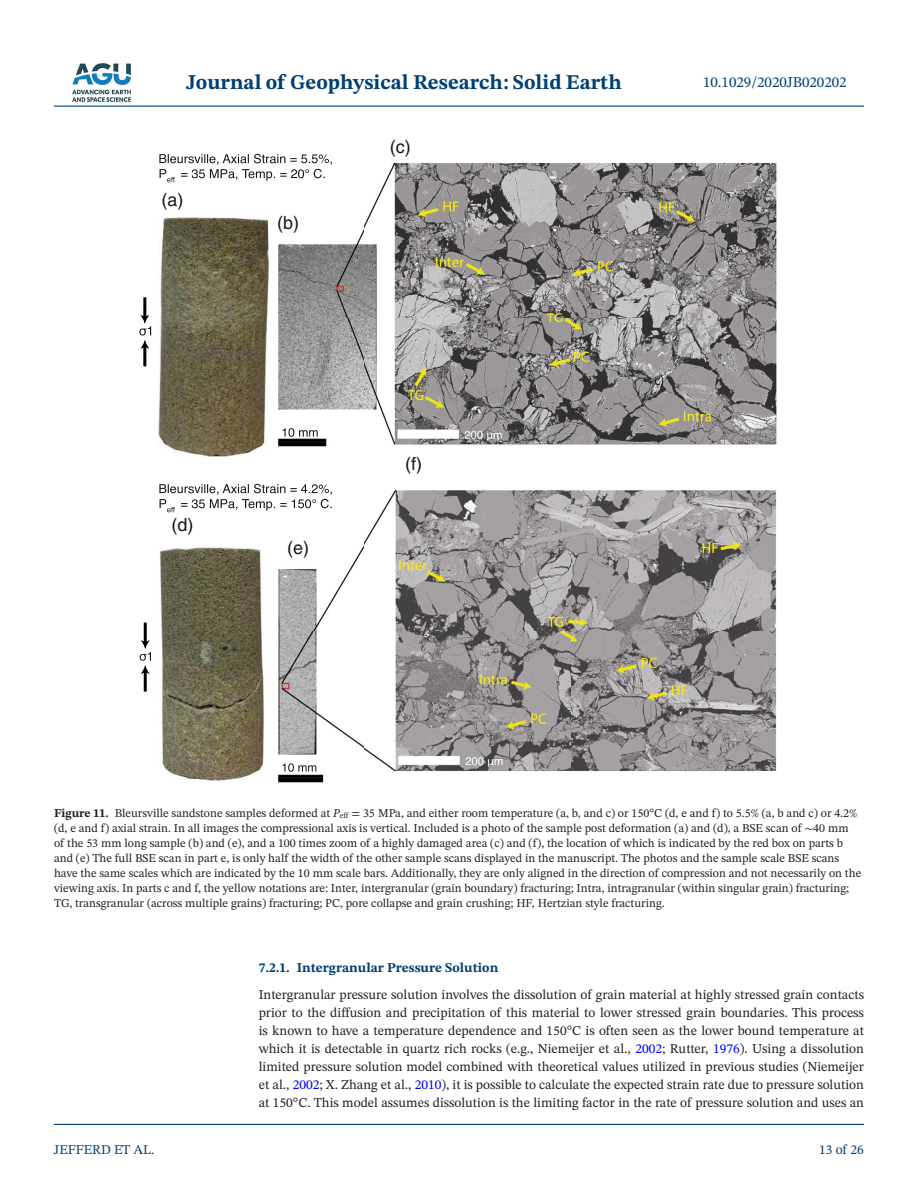
<style>
.page{position:relative;width:918px;height:1188px;background:#fff}
.page>*{position:absolute;margin:0;border:0;box-sizing:border-box;transform-origin:0 0}
.t1{font:700 21px "STIX Two Text";color:#004073}
.t2{font:18px "Helvetica";color:#181716}
.t3{font:15px "STIX Two Text";color:#004073}
.t4{font:13.5px/18px "STIX Two Text";color:#231f20;text-align:justify}
.t5{font:700 13.5px "STIX Two Text";color:#004073}
.t6{font:13.5px "STIX Two Text";color:#004073}
.t7{font:12px/15px "STIX Two Text";color:#231f20}
.s1{font-weight:700}
.s2{font-style:italic}
.s3{font-family:"STIX Two Math"}
.s4{color:#00f}
</style>
<div class="page">
<hr style="left:54px;top:106px;width:810px;height:1px;background:#004073">
<hr style="left:54px;top:1124px;width:810px;height:1px;background:#004073">
<img style="left:72px;top:63px;width:59px;height:39px">
<img style="left:159px;top:163px;width:618px;height:620px">
<svg style="left:655px;top:376px;width:8px;height:11px"></svg>
<svg style="left:282px;top:763px;width:34px;height:9px"></svg>
<svg style="left:283px;top:428px;width:35px;height:9px"></svg>
<hr style="left:143px;top:297px;width:3px;height:20px;background:#000">
<hr style="left:143px;top:346px;width:3px;height:20px;background:#000">
<svg style="left:139px;top:315px;width:12px;height:34px"></svg>
<svg style="left:159px;top:154px;width:173px;height:28px"></svg>
<hr style="left:144px;top:623px;width:3px;height:20px;background:#000">
<hr style="left:144px;top:672px;width:3px;height:20px;background:#000">
<svg style="left:140px;top:640px;width:11px;height:34px"></svg>
<svg style="left:159px;top:484px;width:173px;height:28px"></svg>
<h1 class="t1" style="left:186px;top:67px;width:437px">Journal of Geophysical Research: Solid Earth</h1>
<h2 class="t2" style="left:162px;top:189px;width:23px">(a)</h2>
<h2 class="t2" style="left:277px;top:212px;width:23px">(b)</h2>
<h2 class="t2" style="left:390px;top:136px;width:22px">(c)</h2>
<p class="t3" style="left:703px;top:72px;width:145px">10.1029/2020JB020202</p>
<h2 class="t2" style="left:172px;top:514px;width:23px">(d)</h2>
<h2 class="t2" style="left:287px;top:537px;width:23px">(e)</h2>
<h2 class="t2" style="left:405px;top:454px;width:18px">(f)</h2>
<p class="t7" style="left:54px;top:805px;width:809px"><span class="s1">Figure 11.</span> Bleursville sandstone samples deformed at <span class="s2">P</span><sub>eff</sub> = 35 MPa, and either room temperature (a, b, and c) or 150°C (d, e and f) to 5.5% (a, b and c) or 4.2% (d, e and f) axial strain. In all images the compressional axis is vertical. Included is a photo of the sample post deformation (a) and (d), a BSE scan of <span class="s3">∼</span>40 mm of the 53 mm long sample (b) and (e), and a 100 times zoom of a highly damaged area (c) and (f), the location of which is indicated by the red box on parts b and (e) The full BSE scan in part e, is only half the width of the other sample scans displayed in the manuscript. The photos and the sample scale BSE scans have the same scales which are indicated by the 10 mm scale bars. Additionally, they are only aligned in the direction of compression and not necessarily on the viewing axis. In parts c and f, the yellow notations are: Inter, intergranular (grain boundary) fracturing; Intra, intragranular (within singular grain) fracturing; TG, transgranular (across multiple grains) fracturing; PC, pore collapse and grain crushing; HF, Hertzian style fracturing.</p>
<p class="t6" style="left:54px;top:1140px;width:102px">JEFFERD ET AL.</p>
<p class="t5" style="left:259px;top:958px;width:241px">7.2.1. Intergranular Pressure Solution</p>
<p class="t4" style="left:259px;top:986px;width:607px">Intergranular pressure solution involves the dissolution of grain material at highly stressed grain contacts prior to the diffusion and precipitation of this material to lower stressed grain boundaries. This process is known to have a temperature dependence and 150°C is often seen as the lower bound temperature at which it is detectable in quartz rich rocks (e.g., Niemeijer et al., <span class="s4">2002</span>; Rutter, <span class="s4">1976</span>). Using a dissolution limited pressure solution model combined with theoretical values utilized in previous studies (Niemeijer et al., <span class="s4">2002</span>; X. Zhang et al., <span class="s4">2010</span>), it is possible to calculate the expected strain rate due to pressure solution at 150°C. This model assumes dissolution is the limiting factor in the rate of pressure solution and uses an</p>
<p class="t6" style="left:819px;top:1140px;width:46px">13 of 26</p>
</div>
